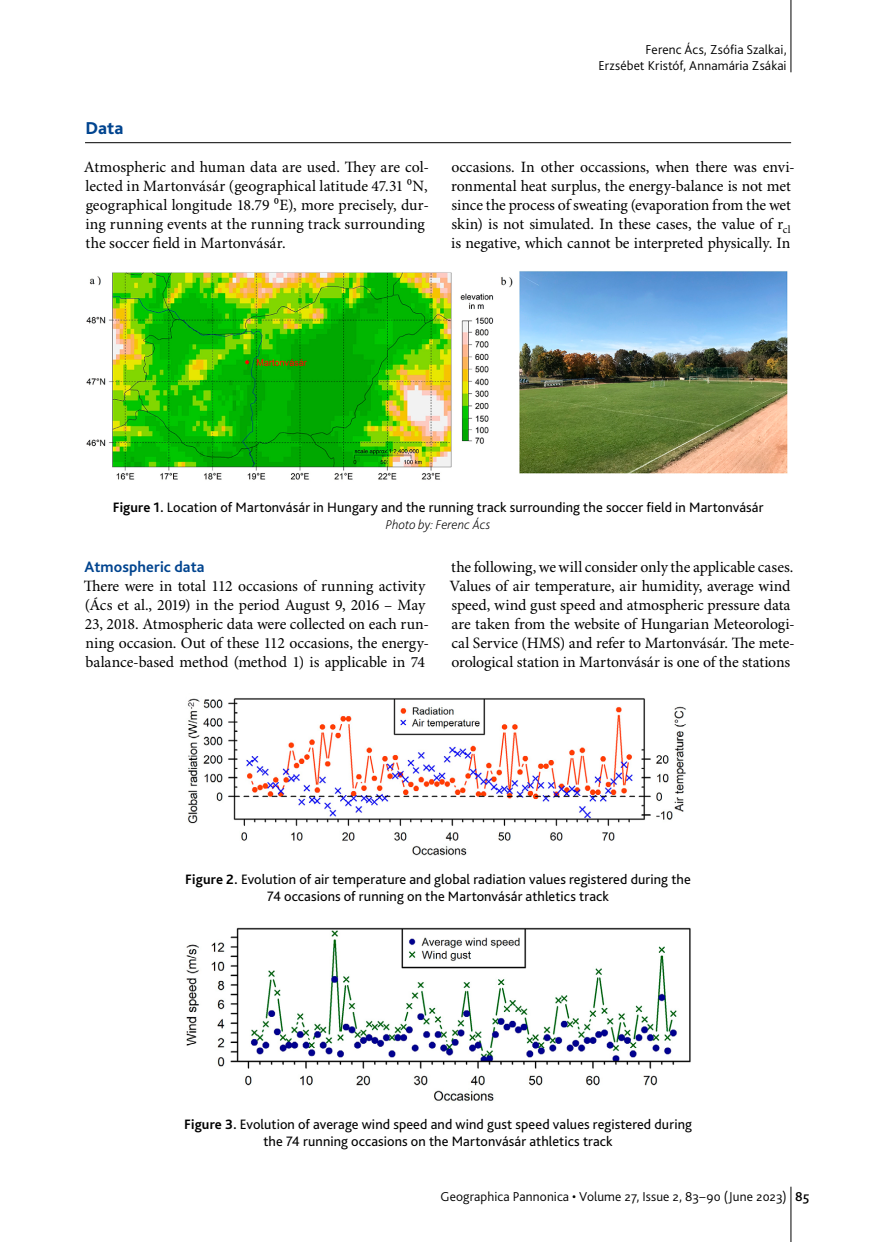
<style>
.page{position:relative;width:876px;height:1242px;background:#fff}
.page>*{position:absolute;margin:0;border:0;box-sizing:border-box;transform-origin:0 0}
.t1{font:800 18px "Bliss Pro";color:#00448f}
.t2{font:15.75px/19px "Minion Pro";letter-spacing:-.005em;color:#000}
.t3{font:700 15.75px "Bliss Pro";letter-spacing:.005em;color:#00448f}
.t4{font:14.25px/17.1px "Bliss Pro";letter-spacing:.005em;color:#000;text-align:center}
.t5{font:300 13.5px/16.2px "Bliss Pro";letter-spacing:.01em;color:#000;text-align:right}
.t6{font:italic 200 13.5px "Bliss Pro";color:#000}
.s1{font-weight:700}
.s2{font-weight:500}
</style>
<div class="page">
<hr style="left:791px;top:0;width:1px;height:72px;background:#000">
<hr style="left:791px;top:1186px;width:1px;height:56px;background:#000">
<hr style="left:85px;top:142px;width:706px;height:1px;background:#000">
<img style="left:86px;top:271px;width:702px;height:209px">
<img style="left:187px;top:698px;width:499px;height:158px">
<img style="left:186px;top:927px;width:505px;height:174px">
<p class="t1" style="left:85px;top:117px;width:39px">Data</p>
<p class="t2" style="left:84px;top:158px;width:347px">Atmospheric and human data are used. They are col&shy;lected in Martonvásár (geographical latitude 47.31 ⁰N, geographical longitude 18.79 ⁰E), more precisely, dur&shy;ing running events at the running track surrounding the soccer field in Martonvásár.</p>
<p class="t5" style="left:598px;top:41px;width:190px">Ferenc Ács, Zsófia Szalkai,<br>Erzsébet Kristóf, Annamária Zsákai</p>
<p class="t2" style="left:451px;top:158px;width:345px">occasions. In other occassions, when there was envi&shy;ronmental heat surplus, the energy-balance is not met since the process of sweating (evaporation from the wet skin) is not simulated. In these cases, the value of r<sub>cl </sub>is negative, which cannot be interpreted physically. In</p>
<p class="t4" style="left:113px;top:498px;width:652px"><span class="s1">Figure 1.</span> Location of Martonvásár in Hungary and the running track surrounding the soccer field in Martonvásár</p>
<p class="t6" style="left:386px;top:515px;width:106px">Photo by: Ferenc Ács</p>
<p class="t3" style="left:85px;top:557px;width:121px">Atmospheric data</p>
<p class="t2" style="left:84px;top:577px;width:347px">There were in total 112 occasions of running activity (Ács et al., 2019) in the period August 9, 2016 – May 23, 2018. Atmospheric data were collected on each run&shy;ning occasion. Out of these 112 occasions, the energy&shy;balance-based method (method 1) is applicable in 74</p>
<p class="t2" style="left:450px;top:558px;width:347px">the following, we will consider only the applicable cases.<br>Values of air temperature, air humidity, average wind speed, wind gust speed and atmospheric pressure data are taken from the website of Hungarian Meteorologi&shy;cal Service (HMS) and refer to Martonvásár. The mete&shy;orological station in Martonvásár is one of the stations</p>
<p class="t4" style="left:185px;top:870px;width:507px"><span class="s1">Figure 2.</span> Evolution of air temperature and global radiation values registered during the<br>74 occasions of running on the Martonvásár athletics track</p>
<p class="t4" style="left:184px;top:1115px;width:509px"><span class="s1">Figure 3.</span> Evolution of average wind speed and wind gust speed values registered during the 74 running occasions on the Martonvásár athletics track</p>
<p class="t5" style="left:441px;top:1187px;width:370px">Geographica Pannonica • Volume 27, Issue 2, 83–90 (June 2023) <span class="s2">85</span></p>
</div>
